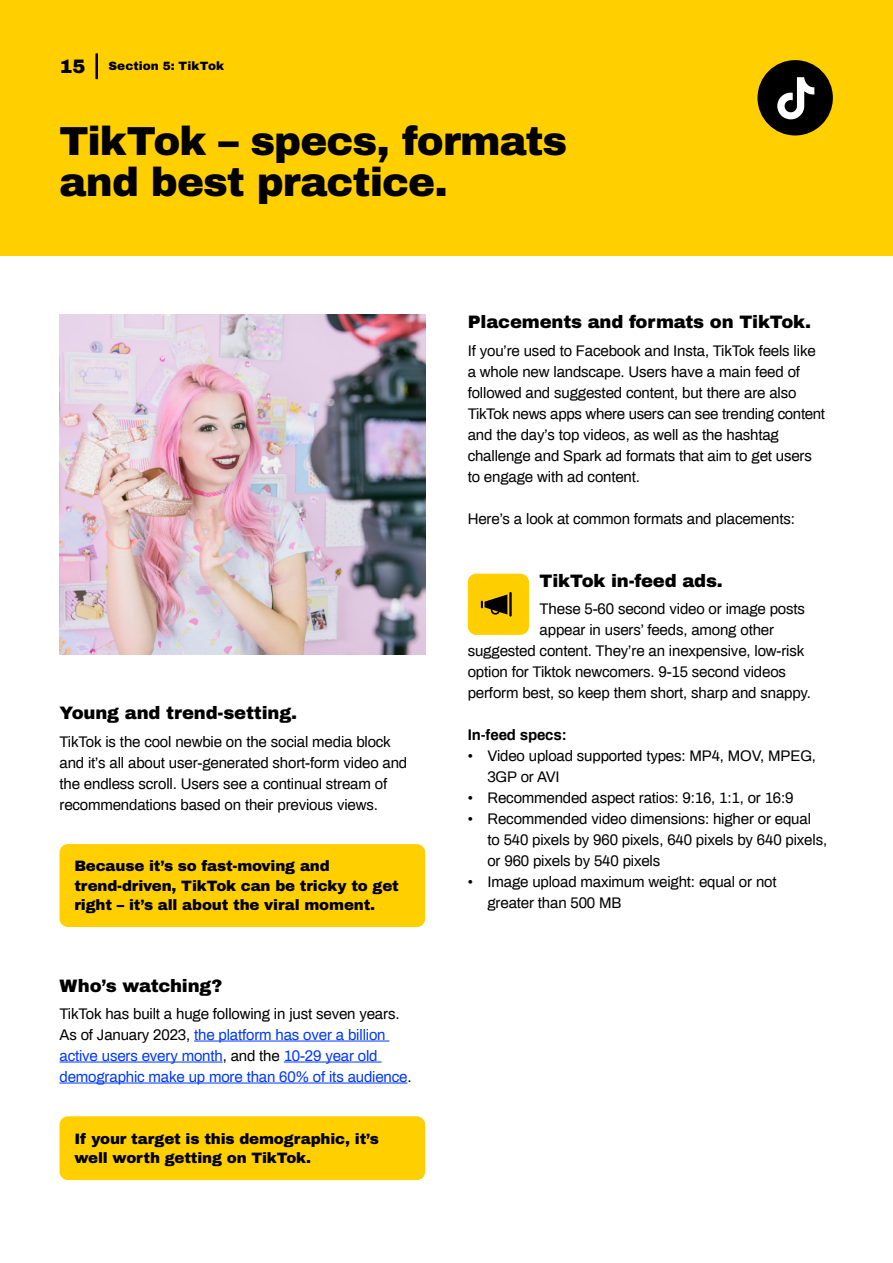
<style>
.page{position:relative;width:893px;height:1263px;background:#fff}
.page>*{position:absolute;margin:0;border:0;box-sizing:border-box;transform-origin:0 0}
.t1{font:900 40.5px/40.5px "Archivo";letter-spacing:-.02em;color:#000}
.t2{font:900 18px "Archivo";letter-spacing:-.01em;color:#000}
.t3{font:15px/21px "Archivo";letter-spacing:-.01em;color:#000}
.t4{font:15px/21px "Archivo";letter-spacing:-.01em;color:#0037ff}
.t5{font:900 15px/19.5px "Archivo";letter-spacing:-.01em;color:#000}
.t6{font:700 15px "Archivo";letter-spacing:-.01em;color:#000}
.t7{font:900 12px "Archivo";letter-spacing:.005em;color:#000}
.s1{font-size:19.5px}
.s2{color:#000}
</style>
<div class="page">
<div style="left:0;top:0;width:893px;height:255px;background:#ffcf00"></div>
<hr style="left:96px;top:55px;width:2px;height:23px;background:#000">
<div style="left:757px;top:60px;width:76px;height:75px;background:#000;border-radius:50%"></div>
<svg style="left:777px;top:77px;width:37px;height:42px"></svg>
<hr style="left:194px;top:1041px;width:195px;height:1px;background:#0037ff">
<hr style="left:60px;top:1062px;width:163px;height:1px;background:#0037ff">
<hr style="left:284px;top:1062px;width:98px;height:1px;background:#0037ff">
<hr style="left:60px;top:1083px;width:347px;height:1px;background:#0037ff">
<div style="left:60px;top:844px;width:365px;height:83px;background:#ffcf00;border-radius:9px"></div>
<div style="left:60px;top:1116px;width:365px;height:64px;background:#ffcf00;border-radius:9px"></div>
<div style="left:468px;top:574px;width:61px;height:61px;background:#ffcf00;border-radius:9px"></div>
<svg style="left:469px;top:575px;width:59px;height:58px"></svg>
<img style="left:60px;top:315px;width:365px;height:340px">
<p class="t7" style="left:60px;top:59px;width:166px"><span class="s1">15</span> Section 5: TikTok</p>
<h1 class="t1" style="left:60px;top:121px;width:509px">TikTok – specs, formats and best practice.</h1>
<p class="t2" style="left:60px;top:702px;width:239px">Young and trend-setting.</p>
<p class="t3" style="left:60px;top:730px;width:349px">TikTok is the cool newbie on the social media block and it’s all about user-generated short-form video and the endless scroll. Users see a continual stream of recommendations based on their previous views.</p>
<p class="t5" style="left:74px;top:856px;width:326px">Because it’s so fast-moving and trend-driven, TikTok can be tricky to get right – it’s all about the viral moment.</p>
<p class="t2" style="left:60px;top:974px;width:164px">Who’s watching?</p>
<p class="t4" style="left:60px;top:1002px;width:353px"><span class="s2">TikTok has built a huge following in just seven years.<br>As of January 2023,</span> the platform has over a billion active users every month<span class="s2">, and the</span> 10-29 year old demographic make up more than 60% of its audience<span class="s2">.</span></p>
<p class="t5" style="left:74px;top:1129px;width:306px">If your target is this demographic, it’s well worth getting on TikTok.</p>
<p class="t2" style="left:468px;top:311px;width:345px">Placements and formats on TikTok.</p>
<p class="t3" style="left:468px;top:339px;width:359px">If you’re used to Facebook and Insta, TikTok feels like a whole new landscape. Users have a main feed of followed and suggested content, but there are also TikTok news apps where users can see trending content and the day’s top videos, as well as the hashtag challenge and Spark ad formats that aim to get users to engage with ad content.</p>
<p class="t3" style="left:468px;top:507px;width:329px">Here’s a look at common formats and placements:</p>
<p class="t2" style="left:540px;top:569px;width:185px">TikTok in-feed ads.</p>
<p class="t3" style="left:540px;top:597px;width:267px">These 5-60 second video or image posts</p>
<p class="t3" style="left:540px;top:618px;width:236px">appear in users’ feeds, among other</p>
<p class="t3" style="left:468px;top:639px;width:338px">suggested content. They’re an inexpensive, low-risk</p>
<p class="t3" style="left:468px;top:660px;width:320px">option for Tiktok newcomers. 9-15 second videos</p>
<p class="t3" style="left:468px;top:681px;width:345px">perform best, so keep them short, sharp and snappy.</p>
<p class="t6" style="left:468px;top:724px;width:100px">In-feed specs:</p>
<p class="t3" style="left:487px;top:744px;width:330px;text-indent:-20px">• Video upload supported types: MP4, MOV, MPEG,<br>3GP or AVI</p>
<p class="t3" style="left:468px;top:786px;width:327px">• Recommended aspect ratios: 9:16, 1:1, or 16:9</p>
<p class="t3" style="left:487px;top:807px;width:341px;text-indent:-20px">• Recommended video dimensions: higher or equal<br>to 540 pixels by 960 pixels, 640 pixels by 640 pixels, or 960 pixels by 540 pixels</p>
<p class="t3" style="left:487px;top:870px;width:291px;text-indent:-20px">• Image upload maximum weight: equal or not greater than 500 MB</p>
</div>
